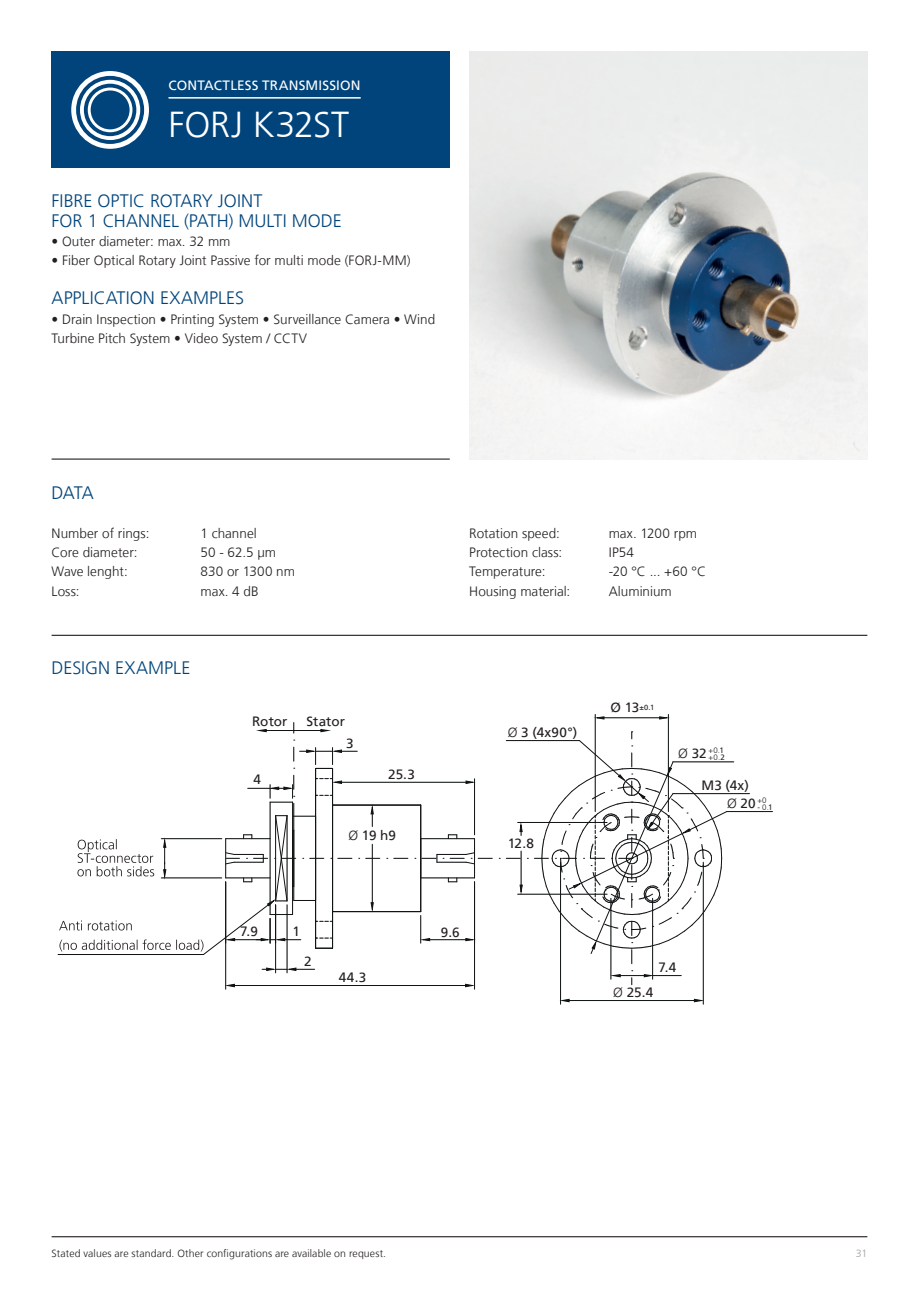
<style>
.page{position:relative;width:919px;height:1289px;background:#fff}
.page>*{position:absolute;margin:0;border:0;box-sizing:border-box;transform-origin:0 0}
.t1{font:300 36px "Frutiger LT";color:#fff}
.t2{font:300 18px "Frutiger LT";color:#00447b}
.t3{font:300 13.5px/19.5px "Frutiger LT";letter-spacing:.005em;color:#231f20}
.Absatzformat_1{font:13.5px "Frutiger LT";letter-spacing:.005em;color:#231f20}
.t4{font:13.5px "Frutiger LT";letter-spacing:.015em;color:#fff}
.t5{font:300 10.5px "Frutiger LT";letter-spacing:.01em;color:#231f20}
.t6{font:300 10.5px "Frutiger LT";color:#a1a1a5}
.Absatzformat_1-2{font:300 7.8px "Frutiger LT";color:#231f20}
.Absatzformat_1-3{font:7.8px "Frutiger LT";color:#231f20}
.Absatzformat_1-4{font:7.5px "Frutiger LT";color:#231f20}
.s1{font-weight:300}
.s2{font-weight:400}
</style>
<div class="page">
<hr style="left:52px;top:1236px;width:815px;height:1px;background:#231f20">
<img style="left:469px;top:52px;width:398px;height:408px">
<hr style="left:52px;top:458px;width:398px;height:1px;background:#231f20">
<hr style="left:595px;top:714px;width:1px;height:97px;background:#0f1313">
<hr style="left:668px;top:714px;width:1px;height:97px;background:#0f1313">
<hr style="left:602px;top:717px;width:59px;height:1px;background:#0f1313">
<svg style="left:594px;top:716px;width:10px;height:3px"></svg>
<svg style="left:659px;top:716px;width:11px;height:3px"></svg>
<hr style="left:726px;top:811px;width:46px;height:1px;background:#0f1313">
<hr style="left:517px;top:893px;width:90px;height:1px;background:#0f1313">
<hr style="left:517px;top:822px;width:90px;height:1px;background:#0f1313">
<hr style="left:520px;top:851px;width:1px;height:36px;background:#0f1313">
<svg style="left:519px;top:884px;width:4px;height:11px"></svg>
<svg style="left:519px;top:821px;width:3px;height:14px"></svg>
<svg style="left:366px;top:858px;width:14px;height:1px"></svg>
<svg style="left:394px;top:858px;width:14px;height:1px"></svg>
<svg style="left:506px;top:858px;width:14px;height:1px"></svg>
<hr style="left:673px;top:761px;width:60px;height:1px;background:#0f1313">
<hr style="left:506px;top:740px;width:73px;height:1px;background:#0f1313">
<hr style="left:560px;top:862px;width:1px;height:142px;background:#0f1313">
<hr style="left:703px;top:862px;width:1px;height:142px;background:#0f1313">
<hr style="left:567px;top:1000px;width:129px;height:1px;background:#0f1313">
<svg style="left:559px;top:998px;width:10px;height:4px"></svg>
<svg style="left:693px;top:998px;width:11px;height:4px"></svg>
<hr style="left:332px;top:911px;width:88px;height:1px;background:#0f1313">
<hr style="left:420px;top:805px;width:1px;height:106px;background:#0f1313">
<hr style="left:332px;top:804px;width:88px;height:1px;background:#0f1313">
<hr style="left:372px;top:844px;width:1px;height:60px;background:#0f1313">
<svg style="left:370px;top:902px;width:4px;height:9px"></svg>
<svg style="left:370px;top:804px;width:4px;height:22px"></svg>
<hr style="left:332px;top:768px;width:1px;height:180px;background:#0f1313">
<hr style="left:315px;top:768px;width:1px;height:180px;background:#0f1313">
<hr style="left:474px;top:881px;width:1px;height:108px;background:#0f1313">
<hr style="left:225px;top:881px;width:1px;height:108px;background:#0f1313">
<hr style="left:232px;top:985px;width:235px;height:1px;background:#0f1313">
<svg style="left:465px;top:983px;width:9px;height:4px"></svg>
<svg style="left:225px;top:983px;width:10px;height:4px"></svg>
<hr style="left:427px;top:939px;width:40px;height:1px;background:#0f1313">
<svg style="left:465px;top:937px;width:11px;height:4px"></svg>
<svg style="left:420px;top:915px;width:10px;height:28px"></svg>
<hr style="left:275px;top:904px;width:1px;height:68px;background:#0f1313">
<hr style="left:287px;top:904px;width:1px;height:68px;background:#0f1313">
<svg style="left:262px;top:967px;width:52px;height:4px"></svg>
<hr style="left:474px;top:778px;width:1px;height:56px;background:#0f1313">
<hr style="left:339px;top:782px;width:128px;height:1px;background:#0f1313">
<svg style="left:465px;top:780px;width:11px;height:4px"></svg>
<svg style="left:293px;top:747px;width:64px;height:22px"></svg>
<svg style="left:448px;top:834px;width:9px;height:4px"></svg>
<svg style="left:448px;top:878px;width:9px;height:4px"></svg>
<svg style="left:422px;top:852px;width:70px;height:12px"></svg>
<hr style="left:420px;top:877px;width:54px;height:1px;background:#0f1313">
<hr style="left:420px;top:838px;width:54px;height:1px;background:#0f1313">
<hr style="left:474px;top:838px;width:1px;height:40px;background:#0f1313">
<hr style="left:610px;top:898px;width:1px;height:81px;background:#0f1313">
<hr style="left:652px;top:898px;width:1px;height:81px;background:#0f1313">
<svg style="left:610px;top:970px;width:71px;height:14px"></svg>
<hr style="left:673px;top:793px;width:76px;height:1px;background:#0f1313">
<svg style="left:534px;top:731px;width:193px;height:232px"></svg>
<hr style="left:264px;top:730px;width:59px;height:1px;background:#0f1313">
<svg style="left:256px;top:729px;width:11px;height:3px"></svg>
<svg style="left:320px;top:729px;width:11px;height:3px"></svg>
<hr style="left:58px;top:954px;width:145px;height:1px;background:#0f1313">
<hr style="left:52px;top:634px;width:815px;height:2px;background:#231f20">
<svg style="left:59px;top:775px;width:293px;height:180px"></svg>
<div style="left:52px;top:52px;width:398px;height:116px;background:#00447b"></div>
<hr style="left:168px;top:97px;width:192px;height:2px;background:#fff">
<svg style="left:71px;top:71px;width:78px;height:78px"></svg>
<p class="t4" style="left:168px;top:77px;width:194px">CONTACTLESS TRANSMISSION</p>
<p class="t1" style="left:168px;top:104px;width:182px">FORJ K32ST</p>
<p class="t2" style="left:52px;top:191px;width:212px">FIBRE OPTIC ROTARY JOINT</p>
<p class="t2" style="left:52px;top:210px;width:291px">FOR 1 CHANNEL (PATH) MULTI MODE</p>
<p class="t3" style="left:52px;top:232px;width:180px">• Outer diameter: max. 32 mm</p>
<p class="t3" style="left:52px;top:251px;width:360px">• Fiber Optical Rotary Joint Passive for multi mode (FORJ-MM)</p>
<p class="t2" style="left:52px;top:288px;width:194px">APPLICATION EXAMPLES</p>
<p class="t3" style="left:52px;top:309px;width:385px">• Drain Inspection • Printing System • Surveillance Camera • Wind<br>Turbine Pitch System • Video System / CCTV</p>
<p class="t2" style="left:52px;top:482px;width:44px">DATA</p>
<p class="t3" style="left:52px;top:523px;width:99px">Number of rings:</p>
<p class="t3" style="left:200px;top:523px;width:58px">1 channel</p>
<p class="t3" style="left:52px;top:543px;width:87px">Core diameter:</p>
<p class="t3" style="left:200px;top:543px;width:77px">50 - 62.5 µm</p>
<p class="t3" style="left:52px;top:562px;width:78px">Wave lenght:</p>
<p class="t3" style="left:200px;top:562px;width:96px">830 or 1300 nm</p>
<p class="t3" style="left:52px;top:581px;width:30px">Loss:</p>
<p class="t3" style="left:200px;top:581px;width:60px">max. 4 dB</p>
<p class="t2" style="left:52px;top:657px;width:140px">DESIGN EXAMPLE</p>
<p class="Absatzformat_1" style="left:252px;top:713px;width:37px">Rotor</p>
<p class="Absatzformat_1" style="left:306px;top:713px;width:40px">Stator</p>
<p class="Absatzformat_1" style="left:253px;top:771px;width:9px">4</p>
<p class="Absatzformat_1" style="left:346px;top:735px;width:9px">3</p>
<p class="Absatzformat_1" style="left:388px;top:766px;width:28px">25.3</p>
<p class="Absatzformat_1" style="left:348px;top:827px;width:49px"><span class="s1">Ø</span> 19 h9</p>
<p class="t3" style="left:469px;top:523px;width:92px">Rotation speed:</p>
<p class="t3" style="left:608px;top:523px;width:90px">max. 1200 rpm</p>
<p class="t3" style="left:469px;top:543px;width:94px">Protection class:</p>
<p class="t3" style="left:608px;top:543px;width:27px">IP54</p>
<p class="t3" style="left:469px;top:562px;width:78px">Temperature:</p>
<p class="t3" style="left:608px;top:562px;width:99px">-20 °C ... +60 °C</p>
<p class="t3" style="left:469px;top:581px;width:103px">Housing material:</p>
<p class="t3" style="left:608px;top:581px;width:65px">Aluminium</p>
<p class="Absatzformat_1" style="left:507px;top:724px;width:71px"><span class="s1">Ø</span> 3 (4x90°)</p>
<p class="Absatzformat_1" style="left:507px;top:835px;width:28px">12.8</p>
<p class="Absatzformat_1" style="left:610px;top:699px;width:30px">Ø 13</p>
<p class="Absatzformat_1-4" style="left:639px;top:703px;width:17px">±0.1</p>
<p class="Absatzformat_1-2" style="left:708px;top:746px;width:17px">+0.<span class="s2">1</span></p>
<p class="Absatzformat_1" style="left:678px;top:745px;width:30px"><span class="s1">Ø</span> 32</p>
<p class="Absatzformat_1-2" style="left:708px;top:753px;width:18px">+0.<span class="s2">2</span></p>
<p class="Absatzformat_1" style="left:701px;top:777px;width:49px">M3 (4x)</p>
<p class="Absatzformat_1-2" style="left:757px;top:795px;width:11px">+0</p>
<p class="Absatzformat_1" style="left:727px;top:795px;width:30px"><span class="s1">Ø</span> 20</p>
<p class="Absatzformat_1-3" style="left:757px;top:802px;width:17px">- <span class="s1">0.</span>1</p>
<p class="Absatzformat_1" style="left:240px;top:923px;width:19px">7.9</p>
<p class="Absatzformat_1" style="left:292px;top:923px;width:9px">1</p>
<p class="Absatzformat_1" style="left:304px;top:953px;width:9px">2</p>
<p class="Absatzformat_1" style="left:339px;top:969px;width:29px">44.3</p>
<p class="Absatzformat_1" style="left:441px;top:923px;width:20px">9.6</p>
<p class="Absatzformat_1" style="left:658px;top:959px;width:19px">7.4</p>
<p class="Absatzformat_1" style="left:613px;top:984px;width:42px"><span class="s1">Ø</span> 25.4</p>
<p class="t5" style="left:52px;top:1247px;width:336px">Stated values are standard. Other configurations are available on request.</p>
<p class="t6" style="left:855px;top:1247px;width:13px">31</p>
</div>
